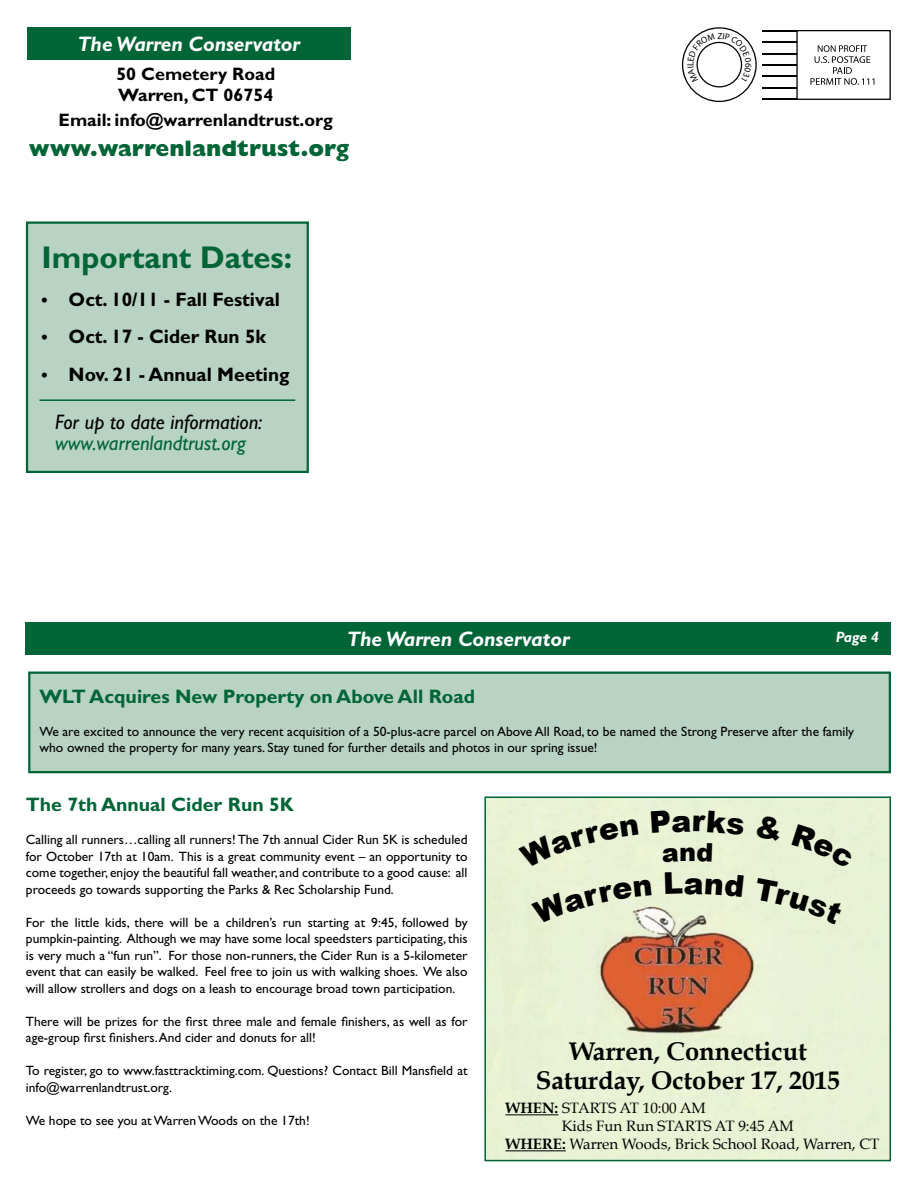
<style>
.page{position:relative;width:918px;height:1188px;background:#fff}
.page>*{position:absolute;margin:0;border:0;box-sizing:border-box;transform-origin:0 0}
.t1{font:700 31.5px "Gill Sans";color:#006536}
.t2{font:700 25.5px "Book Antiqua";color:#000}
.t3{font:900 25.5px "Arial";color:#000}
.t4{font:800 22.5px "Gill Sans";color:#006536}
.Text_2{font:italic 21px/21px "Gill Sans";color:#000}
.t5{font:italic 700 21px "Gill Sans";letter-spacing:-.005em;color:#fff}
.t6{font:700 19.5px "Gill Sans";color:#000}
.t7{font:700 19.5px "Gill Sans";color:#006536}
.t8{font:700 18px "Gill Sans";color:#000}
.t9{font:15px/18px "Book Antiqua";color:#000}
.t10{font:italic 700 15px "Gill Sans";color:#fff}
.t11{font:13.5px/16.5px "Gill Sans";color:#000}
.s1{font-family:"Times";font-weight:400;font-size:18px}
.s2{color:#006536}
.s3{font-weight:700}
</style>
<div class="page">
<div style="left:27px;top:27px;width:324px;height:33px;background:#006536"></div>
<hr style="left:762px;top:30px;width:35px;height:1px;background:#000">
<hr style="left:762px;top:99px;width:35px;height:1px;background:#000">
<hr style="left:762px;top:87px;width:35px;height:1px;background:#000">
<hr style="left:762px;top:76px;width:35px;height:1px;background:#000">
<hr style="left:762px;top:64px;width:35px;height:2px;background:#000">
<hr style="left:762px;top:53px;width:35px;height:1px;background:#000">
<hr style="left:762px;top:41px;width:35px;height:2px;background:#000">
<svg style="left:796px;top:30px;width:95px;height:70px"></svg>
<div style="left:28px;top:672px;width:863px;height:101px;background:#b8d2c4;border:2px solid #006536"></div>
<div style="left:27px;top:223px;width:281px;height:249px;background:#b8d2c4"></div>
<div style="left:26px;top:221px;width:283px;height:252px;border:2px solid #006536"></div>
<hr style="left:39px;top:399px;width:256px;height:2px;background:#006536">
<div style="left:26px;top:622px;width:865px;height:32px;background:#006536"></div>
<img style="left:487px;top:799px;width:401px;height:359px">
<div style="left:484px;top:796px;width:407px;height:365px;border:2px solid #006536"></div>
<hr style="left:505px;top:1114px;width:53px;height:1px;background:#000">
<hr style="left:505px;top:1150px;width:61px;height:1px;background:#000">
<svg style="left:682px;top:27px;width:75px;height:75px"></svg>
<div style="left:518px;top:818px;width:121px;height:50px;background:#e9f2d5"></div>
<svg style="left:663px;top:848px;width:15px;height:14px"></svg>
<svg style="left:697px;top:843px;width:15px;height:19px"></svg>
<div style="left:651px;top:810px;width:94px;height:25px;background:#e9f2d5"></div>
<svg style="left:756px;top:815px;width:27px;height:27px"></svg>
<div style="left:792px;top:824px;width:62px;height:44px;background:#e9f2d5"></div>
<div style="left:531px;top:880px;width:121px;height:44px;background:#e8f2d5"></div>
<div style="left:665px;top:872px;width:79px;height:26px;background:#e9f2d5"></div>
<div style="left:754px;top:878px;width:90px;height:46px;background:#e8f2d5"></div>
<p class="t5" style="left:78px;top:32px;width:224px">The Warren Conservator</p>
<p class="t8" style="left:116px;top:63px;width:160px">50 Cemetery Road</p>
<p class="t8" style="left:118px;top:84px;width:157px">Warren, CT 06754</p>
<p class="t8" style="left:59px;top:109px;width:276px">Email: info@warrenlandtrust.org</p>
<p class="t4" style="left:29px;top:135px;width:322px">www.warrenlandtrust.org</p>
<p class="t1" style="left:42px;top:239px;width:252px">Important Dates:</p>
<p class="t6" style="left:42px;top:288px;width:240px"><span class="s1">•</span> Oct. 10/11 - Fall Festival</p>
<p class="t6" style="left:42px;top:325px;width:226px"><span class="s1">•</span> Oct. 17 - Cider Run 5k</p>
<p class="t6" style="left:42px;top:363px;width:249px"><span class="s1">•</span> Nov. 21 - Annual Meeting</p>
<p class="Text_2" style="left:55px;top:412px;width:209px">For up to date information: <span class="s2">www.warrenlandtrust.org</span></p>
<p class="t5" style="left:347px;top:627px;width:224px">The Warren Conservator</p>
<p class="t10" style="left:836px;top:629px;width:45px">Page 4</p>
<p class="t7" style="left:39px;top:685px;width:437px">WLT Acquires New Property on Above All Road</p>
<p class="t11" style="left:39px;top:723px;width:816px">We are excited to announce the very recent acquisition of a 50-plus-acre parcel on Above All Road, to be named the Strong Preserve after the family who owned the property for many years. Stay tuned for further details and photos in our spring issue!</p>
<p class="t7" style="left:26px;top:793px;width:270px">The 7th Annual Cider Run 5K</p>
<p class="t11" style="left:26px;top:831px;width:443px;text-align:justify">Calling all runners…calling all runners!The 7th annual Cider Run 5K is scheduled for October 17th at 10am. This is a great community event – an opportunity to come together, enjoy the beautiful fall weather, and contribute to a good cause: all proceeds go towards supporting the Parks &amp; Rec Scholarship Fund.</p>
<p class="t11" style="left:26px;top:914px;width:443px;text-align:justify">For the little kids, there will be a children’s run starting at 9:45, followed by pumpkin-painting. Although we may have some local speedsters participating, this is very much a “fun run”. For those non-runners, the Cider Run is a 5-kilometer event that can easily be walked. Feel free to join us with walking shoes. We also will allow strollers and dogs on a leash to encourage broad town participation.</p>
<p class="t11" style="left:26px;top:1013px;width:443px">There will be prizes for the first three male and female finishers, as well as for age-group first finishers. And cider and donuts for all!</p>
<p class="t11" style="left:26px;top:1062px;width:443px">To register, go to www.fasttracktiming.com. Questions? Contact Bill Mansfield at info@warrenlandtrust.org.</p>
<p class="t11" style="left:26px;top:1112px;width:285px">We hope to see you at Warren Woods on the 17th!</p>
<p class="t3" style="left:679px;top:838px;width:19px">n</p>
<p class="t2" style="left:569px;top:1037px;width:239px">Warren, Connecticut</p>
<p class="t2" style="left:536px;top:1065px;width:306px">Saturday, October 17, 2015</p>
<p class="t9" style="left:562px;top:1099px;width:234px;text-indent:-56px"><span class="s3">WHEN:</span> STARTS AT 10:00 AM<br>Kids Fun Run STARTS AT 9:45 AM</p>
<p class="t9" style="left:505px;top:1135px;width:375px"><span class="s3">WHERE:</span> Warren Woods, Brick School Road, Warren, CT</p>
</div>
